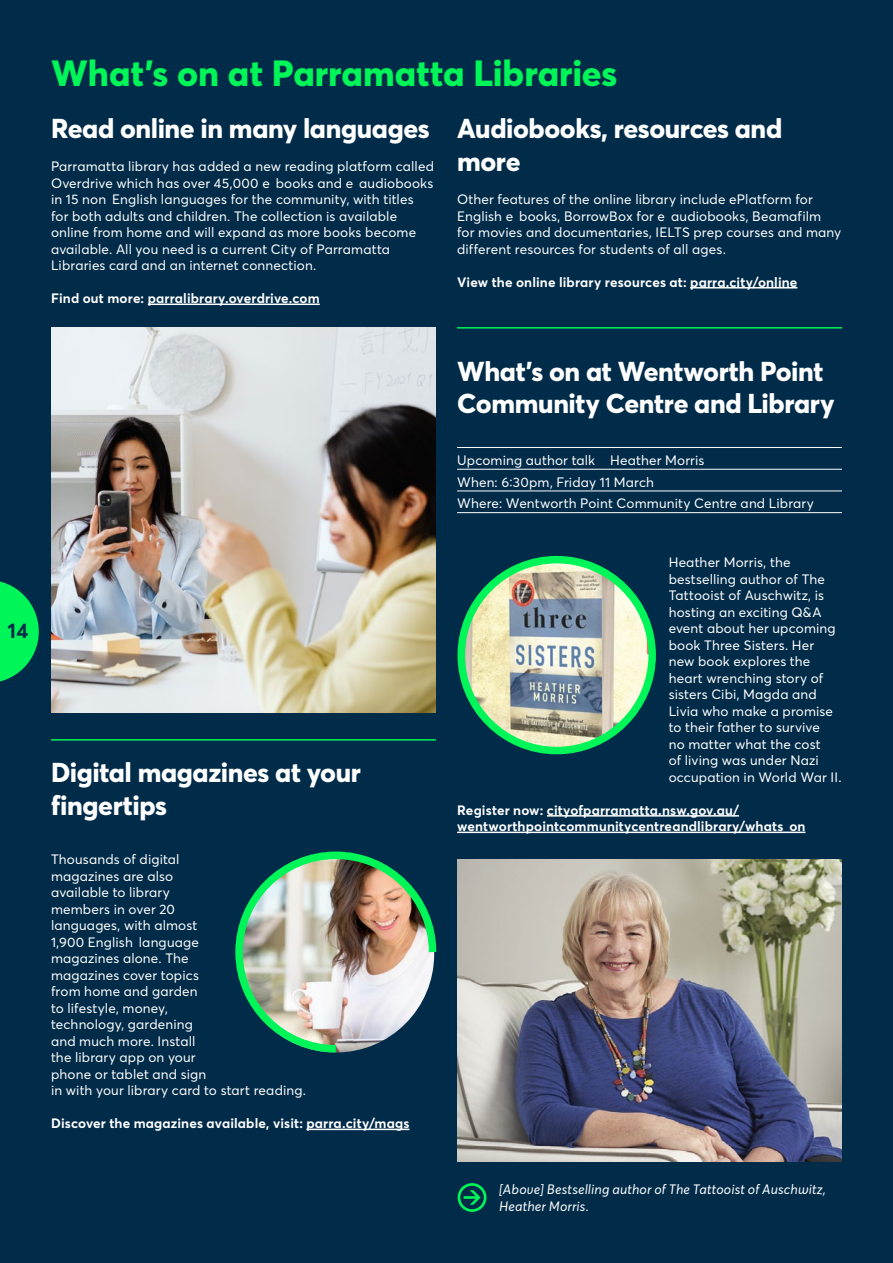
<style>
.page{position:relative;width:893px;height:1263px;background:#002b49}
.page>*{position:absolute;margin:0;border:0;box-sizing:border-box;transform-origin:0 0}
.t1{font:800 36px "Parramatta";color:#00f658}
.t2{font:800 27px/33px "Parramatta";letter-spacing:-.015em;color:#fff}
.t3{font:700 21px "Parramatta";color:#002b49}
.t4{font:13.5px/16.5px "Parramatta";letter-spacing:.01em;color:#fff}
.t5{font:700 13.5px/16.5px "Parramatta";letter-spacing:.01em;color:#fff}
.t6{font:italic 13.5px/16.5px "Parramatta";letter-spacing:.01em;color:#fff}
</style>
<div class="page">
<hr style="left:457px;top:512px;width:385px;height:1px;background:#fff">
<hr style="left:457px;top:491px;width:385px;height:1px;background:#fff">
<hr style="left:457px;top:469px;width:385px;height:1px;background:#fff">
<hr style="left:457px;top:447px;width:385px;height:1px;background:#fff">
<hr style="left:457px;top:327px;width:385px;height:2px;background:#00f658">
<hr style="left:457px;top:831px;width:348px;height:2px;background:#fff">
<hr style="left:547px;top:815px;width:192px;height:1px;background:#fff">
<hr style="left:690px;top:287px;width:107px;height:1px;background:#fff">
<hr style="left:51px;top:739px;width:385px;height:2px;background:#00f658">
<hr style="left:306px;top:1128px;width:103px;height:2px;background:#fff">
<hr style="left:148px;top:303px;width:172px;height:2px;background:#fff">
<img style="left:51px;top:327px;width:385px;height:385px">
<svg style="left:0;top:581px;width:39px;height:101px"></svg>
<img style="left:235px;top:851px;width:202px;height:202px">
<img style="left:461px;top:560px;width:191px;height:190px;border-radius:95px">
<div style="left:457px;top:556px;width:199px;height:198px;border:8px solid #00f658;border-radius:50%"></div>
<img style="left:457px;top:859px;width:385px;height:302px">
<svg style="left:458px;top:1183px;width:28px;height:29px"></svg>
<h3 class="t3" style="left:8px;top:616px;width:22px">14</h3>
<h2 class="t1" style="left:51px;top:48px;width:568px">What’s on at Parramatta Libraries</h2>
<h3 class="t2" style="left:51px;top:111px;width:380px">Read online in many languages</h3>
<p class="t4" style="left:51px;top:157px;width:384px">Parramatta library has added a new reading platform called Overdrive which has over 45,000 e books and e audiobooks in 15 non English languages for the community, with titles for both adults and children. The collection is available online from home and will expand as more books become available. All you need is a current City of Parramatta Libraries card and an internet connection.</p>
<p class="t5" style="left:51px;top:289px;width:270px">Find out more: parralibrary.overdrive.com</p>
<h3 class="t2" style="left:457px;top:111px;width:327px">Audiobooks, resources and more</h3>
<p class="t4" style="left:457px;top:190px;width:386px">Other features of the online library include ePlatform for English e books, BorrowBox for e audiobooks, Beamafilm for movies and documentaries, IELTS prep courses and many different resources for students of all ages.</p>
<p class="t5" style="left:457px;top:273px;width:342px">View the online library resources at: parra.city/online</p>
<h3 class="t2" style="left:51px;top:754px;width:311px">Digital magazines at your fingertips</h3>
<p class="t4" style="left:51px;top:850px;width:257px">Thousands of digital<br>magazines are also<br>available to library<br>members in over 20<br>languages, with almost<br>1,900 English language<br>magazines alone. The<br>magazines cover topics<br>from home and garden<br>to lifestyle, money,<br>technology, gardening<br>and much more. Install<br>the library app on your<br>phone or tablet and sign<br>in with your library card to start reading.</p>
<p class="t5" style="left:51px;top:1114px;width:360px">Discover the magazines available, visit: parra.city/mags</p>
<h3 class="t2" style="left:457px;top:355px;width:379px;line-height:31.5px">What’s on at Wentworth Point<br>Community Centre and Library</h3>
<p class="t4" style="left:457px;top:451px;width:249px">Upcoming author talk Heather Morris</p>
<p class="t4" style="left:457px;top:473px;width:198px">When: 6:30pm, Friday 11 March</p>
<p class="t4" style="left:457px;top:495px;width:358px">Where: Wentworth Point Community Centre and Library</p>
<p class="t4" style="left:669px;top:553px;width:174px">Heather Morris, the bestselling author of The<br>Tattooist of Auschwitz, is hosting an exciting Q&amp;A event about her upcoming book Three Sisters. Her new book explores the heart wrenching story of sisters Cibi, Magda and<br>Livia who make a promise to their father to survive<br>no matter what the cost<br>of living was under Nazi occupation in World War II.</p>
<p class="t5" style="left:457px;top:801px;width:350px">Register now: cityofparramatta.nsw.gov.au/ wentworthpointcommunitycentreandlibrary/whats on</p>
<p class="t6" style="left:499px;top:1181px;width:328px">[Above] Bestselling author of The Tattooist of Auschwitz,<br>Heather Morris.</p>
</div>
